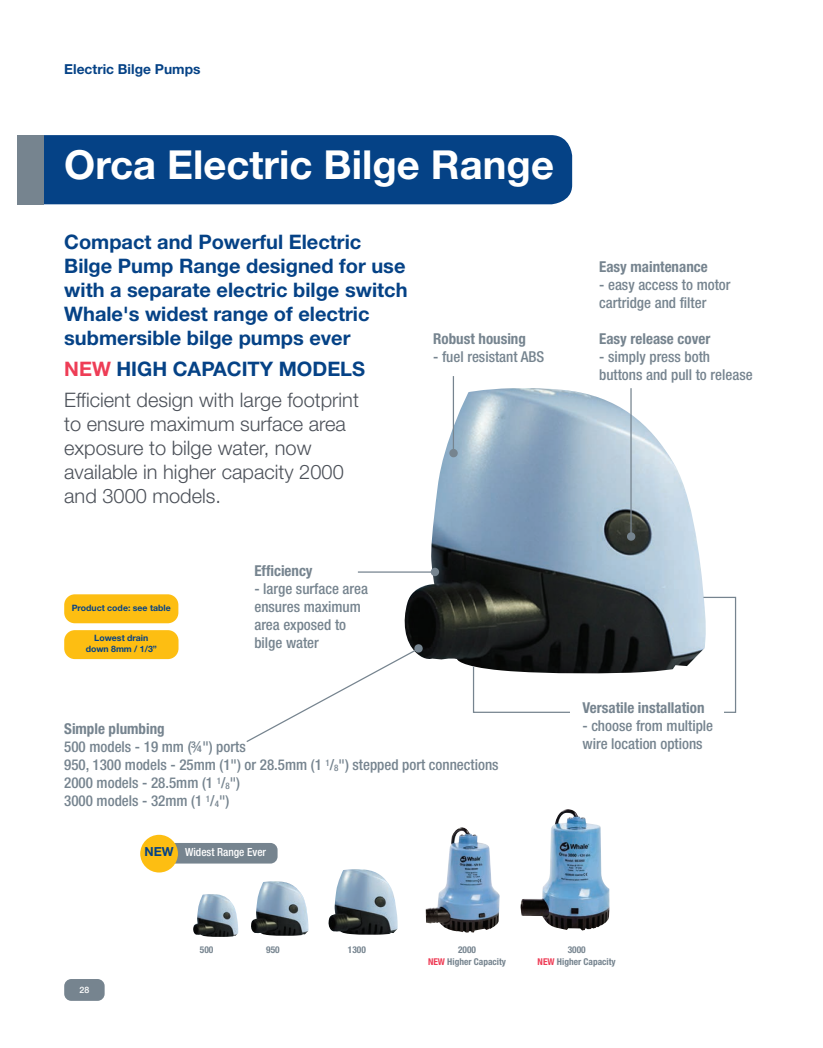
<style>
.page{position:relative;width:823px;height:1048px;background:#fff}
.page>*{position:absolute;margin:0;border:0;box-sizing:border-box;transform-origin:0 0}
.t1{font:700 40px "Helvetica Neue LT Std";color:#fff}
.t2{font:300 20px/24px "Helvetica Neue LT Std";color:#4c5159}
.t3{font:700 20px/24px "Helvetica Neue LT Std";color:#054286}
.t4{font:500 condensed 15px/18px "Helvetica Neue LT Std";color:#76848f}
.t5{font:700 condensed 15px "Helvetica Neue LT Std";color:#76848f}
.t6{font:700 13.75px "Helvetica Neue LT Std";color:#054286}
.t7{font:500 condensed 11.25px "Helvetica Neue LT Std";color:#fff}
.t8{font:700 condensed 9.38px "Helvetica Neue LT Std";color:#76848f}
.t9{font:700 8.75px/10.5px "Helvetica Neue LT Std";color:#054286;text-align:center}
.t10{font:500 8.75px "Helvetica Neue";color:#fff}
.s1{font-weight:700;color:#ee3d56}
.s2{font-weight:700;color:#054286}
.s3{font-size:9px}
.s4{font-weight:700;font-stretch:normal;font-size:12.5px;color:#054286}
.s5{color:#ee3d56}
</style>
<div class="page">
<div style="left:43px;top:135px;width:529px;height:69px;background:#054286"></div>
<div style="left:18px;top:135px;width:25px;height:69px;background:#76848f"></div>
<div style="left:64px;top:979px;width:41px;height:21px;background:#76848f;border-radius:7px"></div>
<img style="left:404px;top:387px;width:300px;height:279px">
<img style="left:425px;top:827px;width:74px;height:105px">
<img style="left:520px;top:809px;width:89px;height:121px">
<img style="left:328px;top:869px;width:70px;height:66px">
<img style="left:251px;top:881px;width:58px;height:55px">
<img style="left:193px;top:894px;width:45px;height:43px">
<svg style="left:246px;top:643px;width:177px;height:99px"></svg>
<hr style="left:630px;top:388px;width:1px;height:148px;background:#76848f">
<div style="left:627px;top:532px;width:8px;height:8px;background:#76848f;border-radius:50%"></div>
<hr style="left:358px;top:571px;width:77px;height:1px;background:#76848f">
<div style="left:430px;top:567px;width:9px;height:9px;background:#76848f;border-radius:50%"></div>
<hr style="left:453px;top:376px;width:1px;height:77px;background:#76848f">
<div style="left:449px;top:449px;width:8px;height:8px;background:#76848f;border-radius:50%"></div>
<svg style="left:472px;top:596px;width:264px;height:117px"></svg>
<div style="left:570px;top:691px;width:153px;height:71px;background:#fff"></div>
<div style="left:64px;top:594px;width:114px;height:29px;background:#fdbe12;border-radius:11px"></div>
<div style="left:168px;top:843px;width:109px;height:20px;background:#76848f;border-radius:7px"></div>
<div style="left:140px;top:834px;width:38px;height:38px;background:#fdbe12;border-radius:50%"></div>
<div style="left:64px;top:630px;width:114px;height:29px;background:#fdbe12;border-radius:11px"></div>
<p class="t6" style="left:64px;top:64px;width:138px">Electric Bilge Pumps</p>
<h1 class="t1" style="left:64px;top:151px;width:491px">Orca Electric Bilge Range</h1>
<h2 class="t3" style="left:64px;top:231px;width:345px">Compact and Powerful Electric<br>Bilge Pump Range designed for use with a separate electric bilge switch<br>Whale's widest range of electric submersible bilge pumps ever</h2>
<h2 class="t2" style="left:64px;top:355px;width:302px;line-height:31.1px"><span class="s1">NEW</span> <span class="s2">HIGH CAPACITY MODELS<br></span>Efficient design with large footprint</h2>
<h2 class="t2" style="left:64px;top:413px;width:283px">to ensure maximum surface area exposure to bilge water, now available in higher capacity 2000 and 3000 models.</h2>
<p class="t9" style="left:72px;top:603px;width:101px">Product code: see table</p>
<p class="t9" style="left:86px;top:634px;width:73px">Lowest drain down 8mm / 1/3”</p>
<p class="t5" style="left:254px;top:565px;width:60px">Efficiency</p>
<p class="t4" style="left:254px;top:581px;width:115px">- large surface area ensures maximum area exposed to bilge water</p>
<p class="t5" style="left:433px;top:334px;width:94px">Robust housing</p>
<p class="t4" style="left:433px;top:349px;width:112px">- fuel resistant ABS</p>
<p class="t5" style="left:64px;top:723px;width:102px">Simple plumbing</p>
<p class="t4" style="left:64px;top:739px;width:436px">500 models - 19 mm (¾") ports<br>950, 1300 models - 25mm (1") or 28.5mm (1 <sup>1</sup>/<span class="s3">8</span>") stepped port connections 2000 models - 28.5mm (1 <sup>1</sup>/<span class="s3">8</span>")<br>3000 models - 32mm (1 <sup>1</sup>/<span class="s3">4</span>")</p>
<p class="t7" style="left:144px;top:848px;width:123px"><span class="s4">NEW</span> Widest Range Ever</p>
<p class="t5" style="left:599px;top:261px;width:110px">Easy maintenance</p>
<p class="t4" style="left:599px;top:277px;width:133px">- easy access to motor cartridge and filter</p>
<p class="t5" style="left:599px;top:333px;width:113px">Easy release cover</p>
<p class="t4" style="left:599px;top:349px;width:155px">- simply press both buttons and pull to release</p>
<p class="t5" style="left:582px;top:702px;width:123px">Versatile installation</p>
<p class="t4" style="left:582px;top:718px;width:132px">- choose from multiple wire location options</p>
<p class="t10" style="left:80px;top:984px;width:11px">28</p>
<p class="t8" style="left:200px;top:946px;width:15px">500</p>
<p class="t8" style="left:266px;top:946px;width:15px">950</p>
<p class="t8" style="left:348px;top:946px;width:19px">1300</p>
<p class="t8" style="left:458px;top:946px;width:19px">2000</p>
<p class="t8" style="left:567px;top:946px;width:19px">3000</p>
<p class="t8" style="left:428px;top:957px;width:80px"><span class="s5">NEW</span> Higher Capacity</p>
<p class="t8" style="left:537px;top:957px;width:80px"><span class="s5">NEW</span> Higher Capacity</p>
</div>
